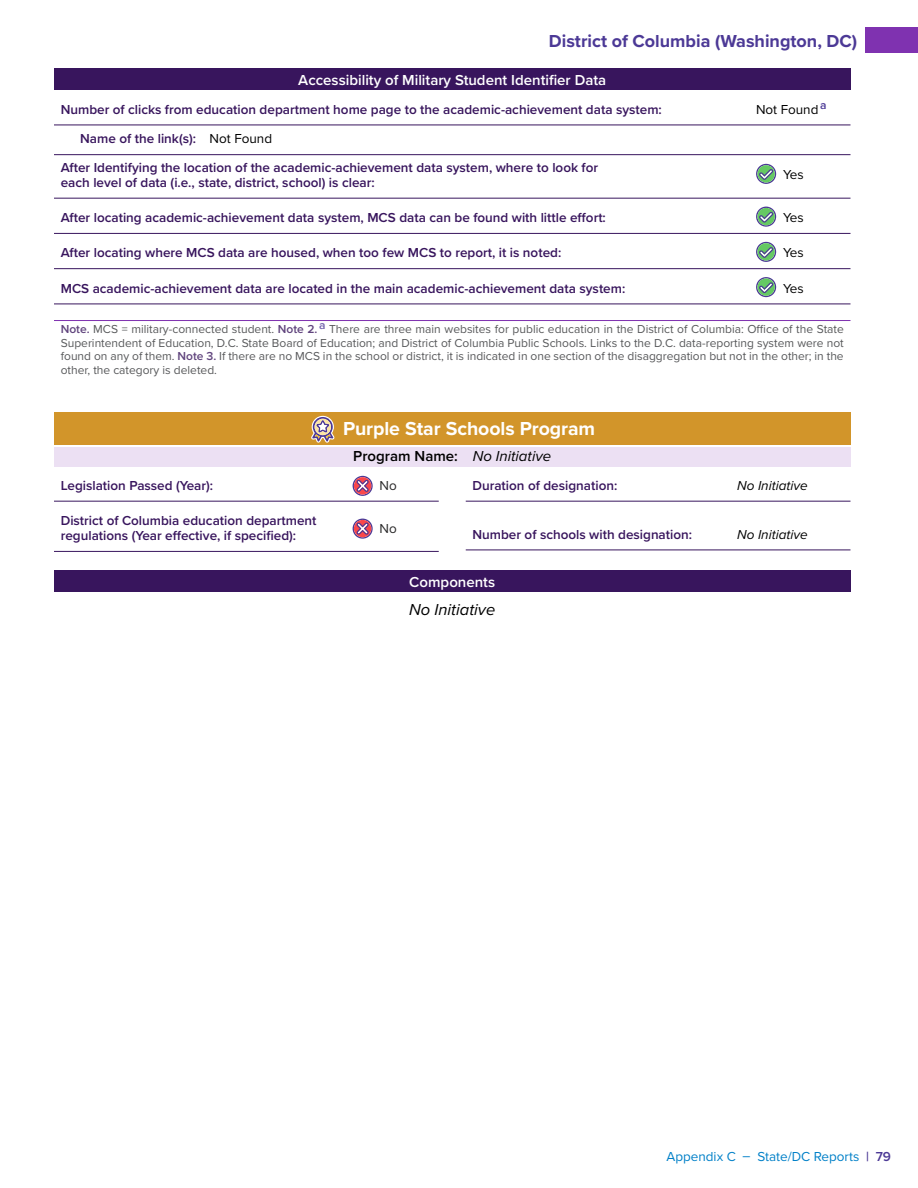
<style>
.page{position:relative;width:918px;height:1188px;background:#fff}
.page>*{position:absolute;margin:0;border:0;box-sizing:border-box;transform-origin:0 0}
.H2_-_Yellow_Center{font:700 19.5px "Proxima Nova";letter-spacing:-.005em;color:#fff}
.t1{font:700 18px "Proxima Nova";color:#4c3996}
.t2{font:italic 16.5px "Proxima Nova";color:#000}
.Table_Heading_-_Shad{font:600 15px "Proxima Nova";color:#fff}
.Topic_-_Purple_Shadi{font:600 15px "Proxima Nova";color:#000}
.Checklist_Paragraph{font:600 13.5px/15px "Proxima Nova";color:#38155d}
.t3{font:13.5px "Proxima Nova";color:#0080c8}
.Checklist_Paragraph-2{font:italic 13.5px "Proxima Nova";color:#000}
.Checklist_Paragraph-3{font:13.5px "Proxima Nova";color:#000}
.Checklist_Paragraph-4{font:13.5px "Proxima Nova";color:#292829}
.Note_Text_-_Border_A{font:12px/13.5px "Proxima Nova";color:#58595b;text-align:justify}
.s1{font-weight:400;color:#000}
.s2{font-weight:600;color:#60447d}
.s3{font-weight:400;font-style:italic}
.s4{font-weight:600;color:#4c3996}
</style>
<div class="page">
<div style="left:866px;top:27px;width:52px;height:25px;background:#7f32b0"></div>
<div style="left:54px;top:68px;width:796px;height:22px;background:#38155d"></div>
<hr style="left:54px;top:125px;width:796px;height:1px;background:#38155d">
<hr style="left:54px;top:154px;width:796px;height:1px;background:#38155d">
<hr style="left:54px;top:198px;width:796px;height:1px;background:#38155d">
<hr style="left:54px;top:233px;width:796px;height:1px;background:#38155d">
<hr style="left:54px;top:268px;width:796px;height:1px;background:#38155d">
<hr style="left:54px;top:304px;width:796px;height:1px;background:#38155d">
<hr style="left:54px;top:320px;width:796px;height:1px;background:#7f32b0">
<div style="left:54px;top:413px;width:796px;height:32px;background:#d2952a"></div>
<div style="left:54px;top:447px;width:796px;height:20px;background:#ece0f3"></div>
<svg style="left:756px;top:164px;width:20px;height:20px"></svg>
<svg style="left:756px;top:207px;width:20px;height:20px"></svg>
<svg style="left:756px;top:242px;width:20px;height:20px"></svg>
<svg style="left:756px;top:277px;width:20px;height:20px"></svg>
<svg style="left:311px;top:416px;width:24px;height:27px"></svg>
<hr style="left:54px;top:501px;width:385px;height:1px;background:#38155d">
<hr style="left:54px;top:551px;width:385px;height:1px;background:#38155d">
<svg style="left:353px;top:476px;width:20px;height:20px"></svg>
<svg style="left:353px;top:519px;width:20px;height:20px"></svg>
<hr style="left:466px;top:501px;width:384px;height:1px;background:#38155d">
<hr style="left:466px;top:550px;width:384px;height:1px;background:#38155d">
<div style="left:54px;top:570px;width:796px;height:22px;background:#38155d"></div>
<h2 class="t1" style="left:549px;top:27px;width:310px">District of Columbia (Washington, DC)</h2>
<p class="Table_Heading_-_Shad" style="left:298px;top:68px;width:309px">Accessibility of Military Student Identifier Data</p>
<p class="Checklist_Paragraph" style="left:61px;top:101px;width:603px">Number of clicks from education department home page to the academic-achievement data system:</p>
<p class="Checklist_Paragraph-3" style="left:756px;top:99px;width:72px">Not Found <sup>a</sup></p>
<p class="Checklist_Paragraph" style="left:80px;top:131px;width:193px">Name of the link(s): <span class="s1">Not Found</span></p>
<p class="Checklist_Paragraph" style="left:61px;top:160px;width:539px">After Identifying the location of the academic-achievement data system, where to look for each level of data (i.e., state, district, school) is clear:</p>
<p class="Checklist_Paragraph-3" style="left:783px;top:165px;width:22px">Yes</p>
<p class="Checklist_Paragraph" style="left:61px;top:210px;width:547px">After locating academic-achievement data system, MCS data can be found with little effort:</p>
<p class="Checklist_Paragraph-3" style="left:783px;top:208px;width:22px">Yes</p>
<p class="Checklist_Paragraph" style="left:61px;top:245px;width:502px">After locating where MCS data are housed, when too few MCS to report, it is noted:</p>
<p class="Checklist_Paragraph-3" style="left:783px;top:243px;width:22px">Yes</p>
<p class="Checklist_Paragraph" style="left:61px;top:280px;width:566px">MCS academic-achievement data are located in the main academic-achievement data system:</p>
<p class="Checklist_Paragraph-3" style="left:783px;top:278px;width:22px">Yes</p>
<p class="Note_Text_-_Border_A" style="left:61px;top:322px;width:785px"><span class="s2">Note.</span> MCS = military-connected student. <span class="s2">Note 2.</span> <sup>a</sup> There are three main websites for public education in the District of Columbia: Office of the State Superintendent of Education, D.C. State Board of Education; and District of Columbia Public Schools. Links to the D.C. data-reporting system were not found on any of them. <span class="s2">Note 3.</span> If there are no MCS in the school or district, it is indicated in one section of the disaggregation but not in the other; in the other, the category is deleted.</p>
<h2 class="H2_-_Yellow_Center" style="left:343px;top:414px;width:254px">Purple Star Schools Program</h2>
<p class="Topic_-_Purple_Shadi" style="left:353px;top:445px;width:199px">Program Name: <span class="s3">No Initiative</span></p>
<p class="Checklist_Paragraph" style="left:61px;top:478px;width:154px">Legislation Passed (Year):</p>
<p class="Checklist_Paragraph-4" style="left:380px;top:475px;width:19px">No</p>
<p class="Checklist_Paragraph" style="left:61px;top:513px;width:257px">District of Columbia education department regulations (Year effective, if specified):</p>
<p class="Checklist_Paragraph-4" style="left:380px;top:518px;width:19px">No</p>
<p class="Checklist_Paragraph" style="left:472px;top:478px;width:146px">Duration of designation:</p>
<p class="Checklist_Paragraph-2" style="left:737px;top:475px;width:72px">No Initiative</p>
<p class="Checklist_Paragraph" style="left:473px;top:526px;width:221px">Number of schools with designation:</p>
<p class="Checklist_Paragraph-2" style="left:737px;top:524px;width:72px">No Initiative</p>
<p class="Table_Heading_-_Shad" style="left:409px;top:571px;width:87px">Components</p>
<p class="t2" style="left:409px;top:597px;width:88px">No Initiative</p>
<p class="t3" style="left:666px;top:1146px;width:226px">Appendix C – State/DC Reports <span class="s4">| 79</span></p>
</div>
